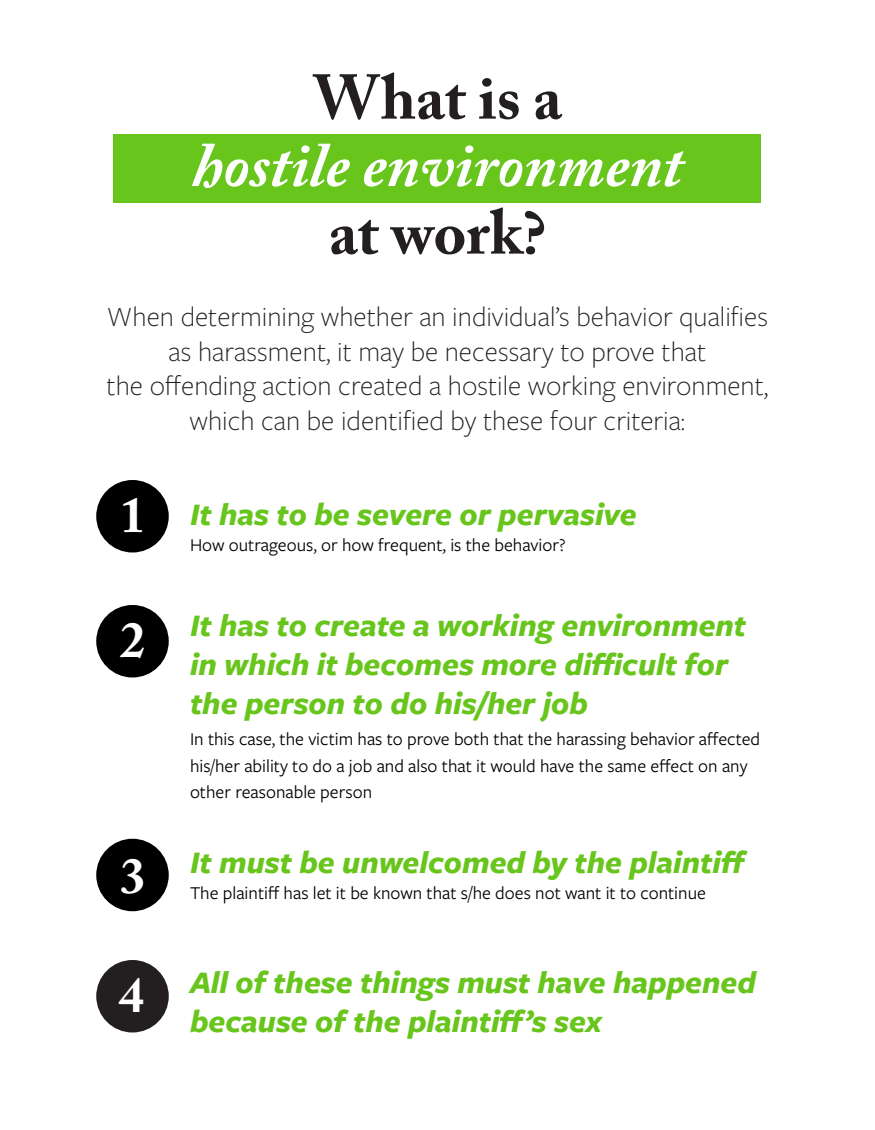
<style>
.page{position:relative;width:875px;height:1130px;background:#fff}
.page>*{position:absolute;margin:0;border:0;box-sizing:border-box;transform-origin:0 0}
.t1{font:italic 700 62.5px "Adobe Caslon Pro";color:#fff}
.t2{font:700 62.5px "Adobe Caslon Pro";color:#231f20}
.t3{font:700 50px "Adobe Caslon Pro";color:#fff}
.t4{font:italic 700 32.5px/39px "Freight Sans Pro";color:#67c51c}
.t5{font:300 28.75px/34.5px "Freight Sans Pro";color:#231f20;text-align:center}
.t6{font:18.75px/26.2px "Freight Sans Pro";color:#000}
</style>
<div class="page">
<div style="left:114px;top:134px;width:647px;height:68px;background:#67c51c"></div>
<div style="left:96px;top:480px;width:73px;height:72px;background:#000;border-radius:50%"></div>
<div style="left:96px;top:605px;width:73px;height:73px;background:#000;border-radius:50%"></div>
<div style="left:96px;top:839px;width:73px;height:72px;background:#000;border-radius:50%"></div>
<div style="left:96px;top:960px;width:73px;height:72px;background:#231f20;border-radius:50%"></div>
<h1 class="t2" style="left:313px;top:60px;width:250px">What is a</h1>
<h1 class="t1" style="left:192px;top:128px;width:492px">hostile environment</h1>
<h1 class="t2" style="left:329px;top:195px;width:219px">at work?</h1>
<h3 class="t5" style="left:107px;top:298px;width:663px">When determining whether an individual’s behavior qualifies as harassment, it may be necessary to prove that<br>the offending action created a hostile working environment, which can be identified by these four criteria:</h3>
<h2 class="t3" style="left:120px;top:485px;width:26px">1</h2>
<h2 class="t3" style="left:120px;top:610px;width:26px">2</h2>
<h2 class="t3" style="left:120px;top:847px;width:26px">3</h2>
<h2 class="t3" style="left:119px;top:965px;width:26px">4</h2>
<h3 class="t4" style="left:190px;top:493px;width:448px">It has to be severe or pervasive</h3>
<p class="t6" style="left:190px;top:531px;width:377px">How outrageous, or how frequent, is the behavior?</p>
<h3 class="t4" style="left:190px;top:605px;width:558px">It has to create a working environment in which it becomes more difficult for the person to do his/her job</h3>
<p class="t6" style="left:190px;top:725px;width:572px">In this case, the victim has to prove both that the harassing behavior affected his/her ability to do a job and also that it would have the same effect on any other reasonable person</p>
<h3 class="t4" style="left:190px;top:842px;width:559px">It must be unwelcomed by the plaintiff</h3>
<p class="t6" style="left:190px;top:879px;width:517px">The plaintiff has let it be known that s/he does not want it to continue</p>
<h3 class="t4" style="left:190px;top:962px;width:567px">All of these things must have happened because of the plaintiff’s sex</h3>
</div>
